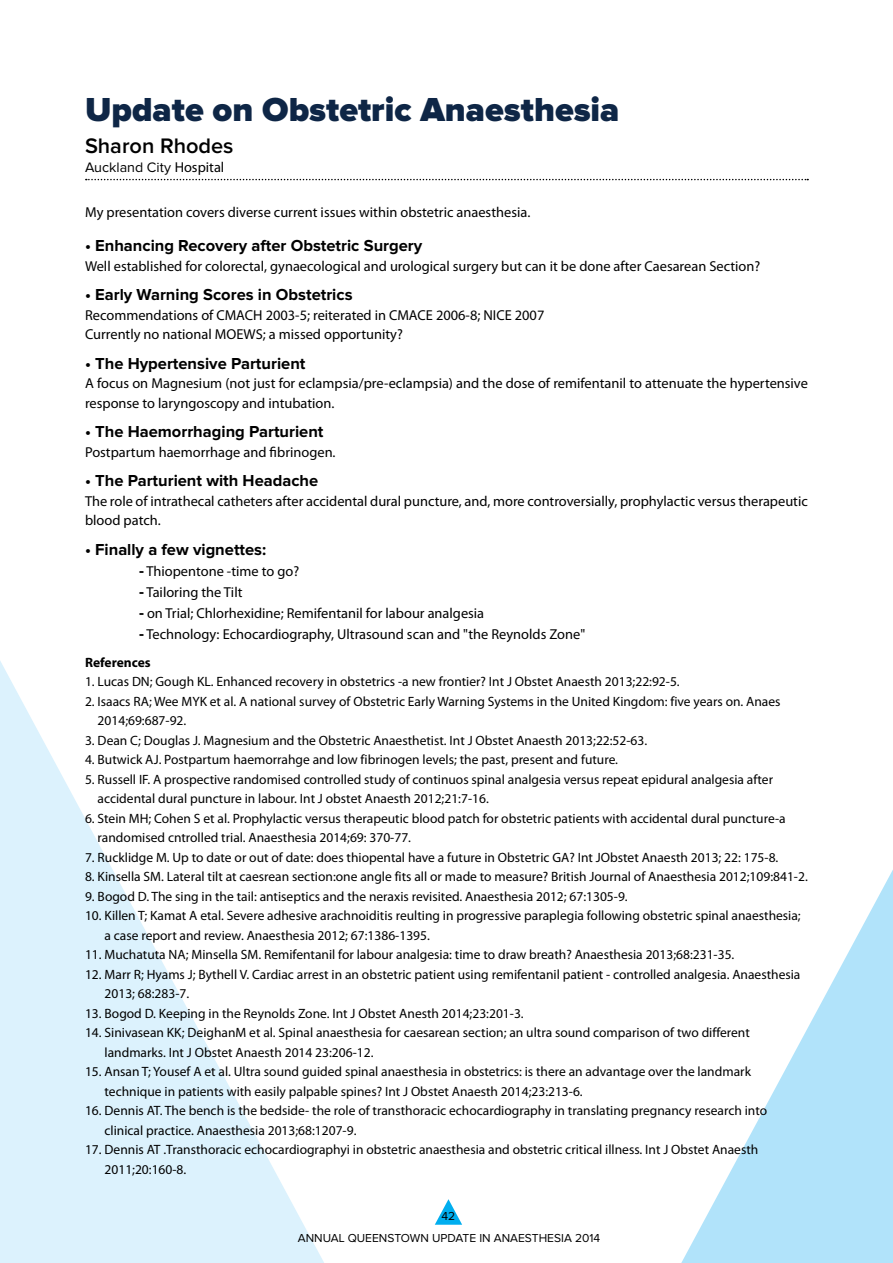
<style>
.page{position:relative;width:893px;height:1263px;background:#fff}
.page>*{position:absolute;margin:0;border:0;box-sizing:border-box;transform-origin:0 0}
.t1{font:900 34.5px "Proxima Nova";color:#0e2646}
.t2{font:600 21.75px "Proxima Nova";color:#000}
.t3{font:700 16.5px "Proxima Nova";color:#000}
.t4{font:14.4px/19.5px "Myriad Pro";color:#000}
.t5{font:14.25px "Proxima Nova";color:#000}
.t6{font:13.5px/19.5px "Myriad Pro";color:#000}
.t7{font:700 13.5px "Myriad Pro";color:#000}
.t8{font:12px/21.5px "Proxima Nova";color:#000;text-align:center}
.s1{font-family:"Myriad Pro";font-size:14.4px}
.s2{font-family:"Proxima Nova";font-weight:700;font-size:16.5px}
</style>
<div class="page">
<svg style="left:435px;top:1199px;width:27px;height:26px"></svg>
<svg style="left:681px;top:870px;width:212px;height:393px"></svg>
<svg style="left:0;top:661px;width:324px;height:602px;fill:#dcf2fd"></svg>
<svg style="left:86px;top:179px;width:722px;height:1px"></svg>
<h1 class="t1" style="left:85px;top:94px;width:536px">Update on Obstetric Anaesthesia</h1>
<h2 class="t2" style="left:85px;top:136px;width:150px">Sharon Rhodes</h2>
<p class="t5" style="left:85px;top:161px;width:141px">AUCKLAND CITY <span class="s1">Hospital</span></p>
<p class="t4" style="left:85px;top:203px;width:447px">My presentation covers diverse current issues within obstetric anaesthesia.</p>
<p class="t3" style="left:85px;top:238px;width:339px">• Enhancing Recovery after Obstetric Surgery</p>
<p class="t4" style="left:85px;top:256px;width:677px">Well established for colorectal, gynaecological and urological surgery but can it be done after Caesarean Section?</p>
<p class="t3" style="left:85px;top:287px;width:269px">• Early Warning Scores in Obstetrics</p>
<p class="t4" style="left:85px;top:305px;width:461px">Recommendations of CMACH 2003-5; reiterated in CMACE 2006-8; NICE 2007<br>Currently no national MOEWS; a missed opportunity?</p>
<p class="t3" style="left:85px;top:356px;width:222px">• The Hypertensive Parturient</p>
<p class="t4" style="left:85px;top:373px;width:724px">A focus on Magnesium (not just for eclampsia/pre-eclampsia) and the dose of remifentanil to attenuate the hypertensive response to laryngoscopy and intubation.</p>
<p class="t3" style="left:85px;top:424px;width:240px">• The Haemorrhaging Parturient</p>
<p class="t4" style="left:85px;top:442px;width:252px">Postpartum haemorrhage and fibrinogen.</p>
<p class="t3" style="left:85px;top:473px;width:235px">• The Parturient with Headache</p>
<p class="t4" style="left:85px;top:491px;width:724px">The role of intrathecal catheters after accidental dural puncture, and, more controversially, prophylactic versus therapeutic blood patch.</p>
<p class="t3" style="left:85px;top:542px;width:183px">• Finally a few vignettes:</p>
<p class="t4" style="left:139px;top:561px;width:162px"><span class="s2">-</span> Thiopentone -time to go?</p>
<p class="t4" style="left:139px;top:582px;width:105px"><span class="s2">-</span> Tailoring the Tilt</p>
<p class="t4" style="left:139px;top:603px;width:347px"><span class="s2">-</span> on Trial; Chlorhexidine; Remifentanil for labour analgesia</p>
<p class="t4" style="left:139px;top:624px;width:448px"><span class="s2">-</span> Technology: Echocardiography, Ultrasound scan and "the Reynolds Zone"</p>
<p class="t7" style="left:85px;top:653px;width:67px">References</p>
<p class="t6" style="left:85px;top:672px;width:596px">1. Lucas DN; Gough KL. Enhanced recovery in obstetrics -a new frontier? Int J Obstet Anaesth 2013;22:92-5.</p>
<p class="t6" style="left:98px;top:691px;width:684px;text-indent:-13px">2. Isaacs RA; Wee MYK et al. A national survey of Obstetric Early Warning Systems in the United Kingdom: five years on. Anaes<br>2014;69:687-92.</p>
<p class="t6" style="left:85px;top:730px;width:564px">3. Dean C; Douglas J. Magnesium and the Obstetric Anaesthetist. Int J Obstet Anaesth 2013;22:52-63.</p>
<p class="t6" style="left:85px;top:750px;width:534px">4. Butwick AJ. Postpartum haemorrahge and low fibrinogen levels; the past, present and future.</p>
<p class="t6" style="left:98px;top:769px;width:677px;text-indent:-13px">5. Russell IF. A prospective randomised controlled study of continuos spinal analgesia versus repeat epidural analgesia after accidental dural puncture in labour. Int J obstet Anaesth 2012;21:7-16.</p>
<p class="t6" style="left:98px;top:808px;width:690px;text-indent:-13px">6. Stein MH; Cohen S et al. Prophylactic versus therapeutic blood patch for obstetric patients with accidental dural puncture-a randomised cntrolled trial. Anaesthesia 2014;69: 370-77.</p>
<p class="t6" style="left:85px;top:847px;width:695px">7. Rucklidge M. Up to date or out of date: does thiopental have a future in Obstetric GA? Int JObstet Anaesth 2013; 22: 175-8.</p>
<p class="t6" style="left:85px;top:867px;width:724px">8. Kinsella SM. Lateral tilt at caesrean section:one angle fits all or made to measure? British Journal of Anaesthesia 2012;109:841-2.</p>
<p class="t6" style="left:85px;top:886px;width:544px">9. Bogod D. The sing in the tail: antiseptics and the neraxis revisited. Anaesthesia 2012; 67:1305-9.</p>
<p class="t6" style="left:105px;top:906px;width:698px;text-indent:-20px">10. Killen T; Kamat A etal. Severe adhesive arachnoiditis reulting in progressive paraplegia following obstetric spinal anaesthesia; a case report and review. Anaesthesia 2012; 67:1386-1395.</p>
<p class="t6" style="left:85px;top:945px;width:651px">11. Muchatuta NA; Minsella SM. Remifentanil for labour analgesia: time to draw breath? Anaesthesia 2013;68:231-35.</p>
<p class="t6" style="left:105px;top:964px;width:697px;text-indent:-20px">12. Marr R; Hyams J; Bythell V. Cardiac arrest in an obstetric patient using remifentanil patient - controlled analgesia. Anaesthesia<br>2013; 68:283-7.</p>
<p class="t6" style="left:85px;top:1003px;width:440px">13. Bogod D. Keeping in the Reynolds Zone. Int J Obstet Anesth 2014;23:201-3.</p>
<p class="t6" style="left:105px;top:1023px;width:647px;text-indent:-20px">14. Sinivasean KK; DeighanM et al. Spinal anaesthesia for caesarean section; an ultra sound comparison of two different landmarks. Int J Obstet Anaesth 2014 23:206-12.</p>
<p class="t6" style="left:105px;top:1062px;width:648px;text-indent:-20px">15. Ansan T; Yousef A et al. Ultra sound guided spinal anaesthesia in obstetrics: is there an advantage over the landmark technique in patients with easily palpable spines? Int J Obstet Anaesth 2014;23:213-6.</p>
<p class="t6" style="left:105px;top:1101px;width:664px;text-indent:-20px">16. Dennis AT. The bench is the bedside- the role of transthoracic echocardiography in translating pregnancy research into clinical practice. Anaesthesia 2013;68:1207-9.</p>
<p class="t6" style="left:105px;top:1140px;width:655px;text-indent:-20px">17. Dennis AT .Transthoracic echocardiographyi in obstetric anaesthesia and obstetric critical illness. Int J Obstet Anaesth<br>2011;20:160-8.</p>
<p class="t8" style="left:298px;top:1206px;width:304px">42<br>ANNUAL QUEENSTOWN U PDATE IN ANAESTHESIA 2014</p>
</div>
